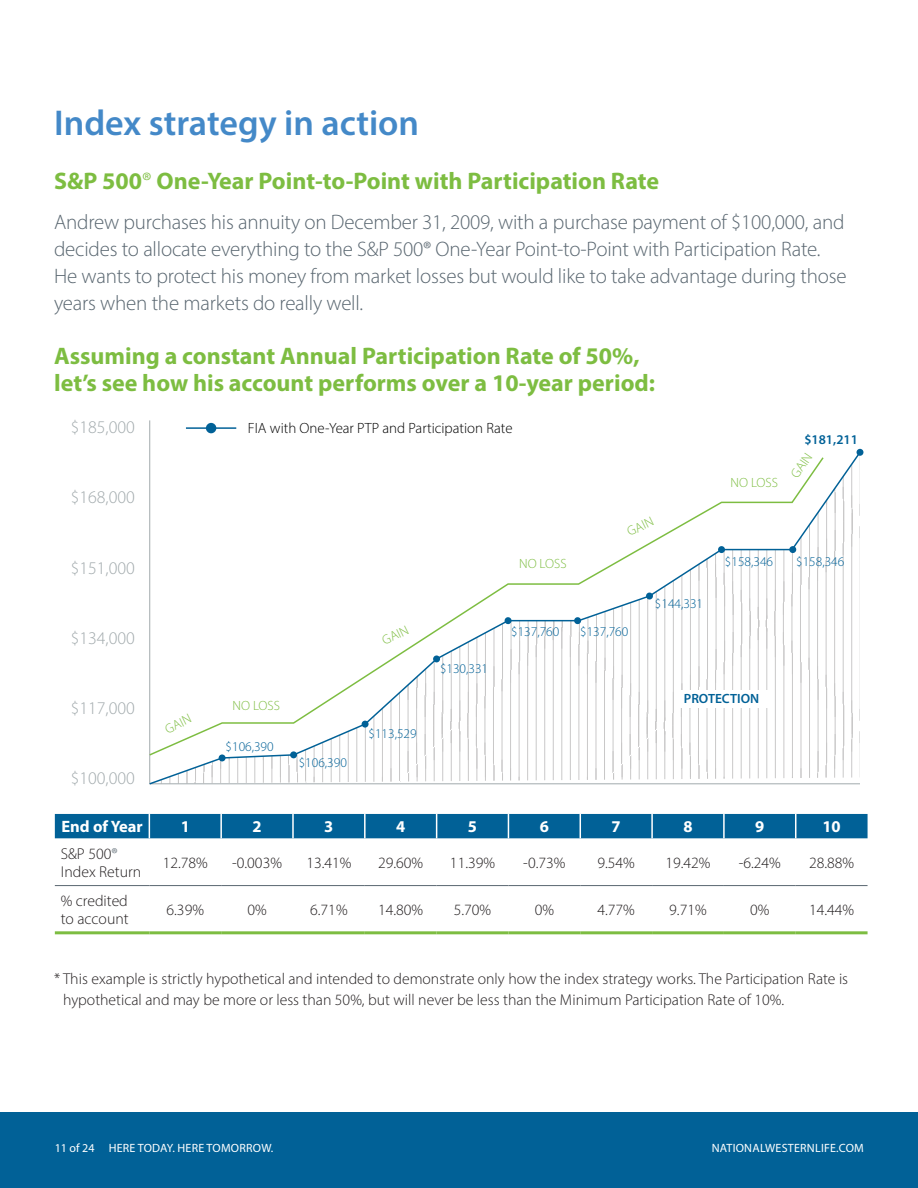
<style>
.page{position:relative;width:918px;height:1188px;background:#fff}
.page>*{position:absolute;margin:0;border:0;box-sizing:border-box;transform-origin:0 0}
.Section_Subhead{font:600 36px "Myriad Pro";color:#4489c8}
.Paragraph_Headline{font:700 24px/27px "Myriad Pro";color:#7dbd41}
.Paragraph_Headline-2{font:300 21px/27px "Myriad Pro";letter-spacing:-.01em;color:#596670}
.t1{font:300 17.85px "Myriad Pro";color:#a2aaad}
.Paragraph_Headline-3{font:700 16.5px "Myriad Pro";color:#fff}
.Body_Text{font:300 15.75px/18px "Myriad Pro";color:#231f20}
.t2{font:300 14.85px "Myriad Pro";color:#000001}
.t3{font:300 13.35px "Myriad Pro";color:#016197}
.t4{font:300 13.35px "Myriad Pro";color:#7dbd41}
.t5{font:600 13.35px "Myriad Pro";color:#016197}
.t6{font:12px "Myriad Pro";letter-spacing:.02em;color:#fff}
.s1{font-weight:300}
.s2{color:#596670}
</style>
<div class="page">
<div style="left:0;top:1112px;width:918px;height:76px;background:#016197"></div>
<svg style="left:149px;top:450px;width:711px;height:335px"></svg>
<svg style="left:149px;top:456px;width:676px;height:301px"></svg>
<div style="left:857px;top:449px;width:6px;height:7px;background:#016197;border-radius:50%"></div>
<div style="left:789px;top:546px;width:7px;height:7px;background:#016197;border-radius:50%"></div>
<div style="left:718px;top:546px;width:7px;height:7px;background:#016197;border-radius:50%"></div>
<svg style="left:646px;top:592px;width:7px;height:8px"></svg>
<svg style="left:574px;top:617px;width:7px;height:8px"></svg>
<svg style="left:504px;top:617px;width:8px;height:8px"></svg>
<div style="left:219px;top:754px;width:7px;height:7px;background:#016197;border-radius:50%"></div>
<div style="left:433px;top:655px;width:7px;height:7px;background:#016197;border-radius:50%"></div>
<div style="left:362px;top:721px;width:7px;height:7px;background:#016197;border-radius:50%"></div>
<div style="left:290px;top:751px;width:7px;height:7px;background:#016197;border-radius:50%"></div>
<div style="left:675px;top:690px;width:93px;height:18px;background:#fff"></div>
<hr style="left:55px;top:885px;width:94px;height:1px;background:#596670">
<hr style="left:149px;top:885px;width:72px;height:1px;background:#596670">
<hr style="left:221px;top:885px;width:72px;height:1px;background:#596670">
<hr style="left:293px;top:885px;width:72px;height:1px;background:#596670">
<hr style="left:365px;top:885px;width:72px;height:1px;background:#596670">
<hr style="left:437px;top:885px;width:71px;height:1px;background:#596670">
<hr style="left:508px;top:885px;width:72px;height:1px;background:#596670">
<hr style="left:580px;top:885px;width:72px;height:1px;background:#596670">
<hr style="left:652px;top:885px;width:72px;height:1px;background:#596670">
<hr style="left:724px;top:885px;width:72px;height:1px;background:#596670">
<hr style="left:796px;top:885px;width:72px;height:1px;background:#596670">
<div style="left:55px;top:814px;width:813px;height:24px;background:#016197"></div>
<hr style="left:55px;top:931px;width:94px;height:3px;background:#7dbd41">
<hr style="left:149px;top:931px;width:72px;height:3px;background:#7dbd41">
<hr style="left:221px;top:931px;width:72px;height:3px;background:#7dbd41">
<hr style="left:293px;top:931px;width:72px;height:3px;background:#7dbd41">
<hr style="left:365px;top:931px;width:72px;height:3px;background:#7dbd41">
<hr style="left:437px;top:931px;width:71px;height:3px;background:#7dbd41">
<hr style="left:508px;top:931px;width:72px;height:3px;background:#7dbd41">
<hr style="left:580px;top:931px;width:72px;height:3px;background:#7dbd41">
<hr style="left:652px;top:931px;width:72px;height:3px;background:#7dbd41">
<hr style="left:724px;top:931px;width:72px;height:3px;background:#7dbd41">
<hr style="left:796px;top:931px;width:72px;height:3px;background:#7dbd41">
<p class="Section_Subhead" style="left:54px;top:100px;width:367px">Index strategy in action</p>
<p class="Paragraph_Headline" style="left:54px;top:167px;width:607px">S&amp;P 500<span class="s1">®</span> One-Year Point-to-Point with Participation Rate</p>
<p class="Paragraph_Headline-2" style="left:54px;top:209px;width:794px">Andrew purchases his annuity on December 31, 2009, with a purchase payment of $100,000, and decides to allocate everything to the S&amp;P 500® One-Year Point-to-Point with Participation Rate.<br>He wants to protect his money from market losses but would like to take advantage during those years when the markets do really well.</p>
<p class="Paragraph_Headline" style="left:54px;top:342px;width:603px">Assuming a constant Annual Participation Rate of 50%, let’s see how his account performs over a 10-year period:</p>
<p class="t1" style="left:71px;top:417px;width:66px">$185,000</p>
<p class="t2" style="left:248px;top:419px;width:266px">FIA with One-Year PTP and Participation Rate</p>
<p class="t1" style="left:71px;top:487px;width:66px">$168,000</p>
<p class="t1" style="left:71px;top:557px;width:66px">$151,000</p>
<p class="t1" style="left:71px;top:627px;width:66px">$134,000</p>
<p class="t4" style="left:379px;top:634px;width:29px;rotate:-26deg">GAIN</p>
<p class="t3" style="left:440px;top:661px;width:50px">$130,331</p>
<p class="t4" style="left:519px;top:556px;width:49px">NO LOSS</p>
<p class="t4" style="left:624px;top:525px;width:29px;rotate:-26deg">GAIN</p>
<p class="t3" style="left:655px;top:596px;width:50px">$144,331</p>
<p class="t3" style="left:511px;top:624px;width:50px">$137,760</p>
<p class="t3" style="left:580px;top:624px;width:50px">$137,760</p>
<p class="t4" style="left:731px;top:475px;width:49px">NO LOSS</p>
<p class="t5" style="left:804px;top:431px;width:55px">$181,211</p>
<p class="t4" style="left:787px;top:472px;width:29px;rotate:-56deg">GAIN</p>
<p class="t3" style="left:725px;top:554px;width:50px">$158,346</p>
<p class="t3" style="left:796px;top:554px;width:50px">$158,346</p>
<p class="t1" style="left:71px;top:697px;width:66px">$117,000</p>
<p class="t1" style="left:71px;top:767px;width:66px">$100,000</p>
<p class="t4" style="left:162px;top:722px;width:29px;rotate:-26deg">GAIN</p>
<p class="t4" style="left:233px;top:697px;width:49px">NO LOSS</p>
<p class="t3" style="left:226px;top:739px;width:50px">$106,390</p>
<p class="t3" style="left:299px;top:755px;width:50px">$106,390</p>
<p class="t3" style="left:369px;top:726px;width:50px">$113,529</p>
<p class="t5" style="left:684px;top:690px;width:77px">PROTECTION</p>
<p class="Paragraph_Headline-3" style="left:61px;top:816px;width:83px">End of Year</p>
<p class="Paragraph_Headline-3" style="left:181px;top:816px;width:11px">1</p>
<p class="Paragraph_Headline-3" style="left:253px;top:816px;width:11px">2</p>
<p class="Paragraph_Headline-3" style="left:324px;top:816px;width:11px">3</p>
<p class="Paragraph_Headline-3" style="left:396px;top:816px;width:11px">4</p>
<p class="Paragraph_Headline-3" style="left:468px;top:816px;width:11px">5</p>
<p class="Paragraph_Headline-3" style="left:540px;top:816px;width:11px">6</p>
<p class="Paragraph_Headline-3" style="left:612px;top:816px;width:11px">7</p>
<p class="Paragraph_Headline-3" style="left:683px;top:816px;width:11px">8</p>
<p class="Paragraph_Headline-3" style="left:755px;top:816px;width:11px">9</p>
<p class="Paragraph_Headline-3" style="left:822px;top:816px;width:20px">10</p>
<p class="Body_Text" style="left:61px;top:844px;width:82px">S&amp;P 500<span class="s2">®<br></span>Index Return</p>
<p class="Body_Text" style="left:163px;top:853px;width:47px">12.78%</p>
<p class="Body_Text" style="left:232px;top:853px;width:51px">-0.003%</p>
<p class="Body_Text" style="left:306px;top:853px;width:47px">13.41%</p>
<p class="Body_Text" style="left:378px;top:853px;width:47px">29.60%</p>
<p class="Body_Text" style="left:450px;top:853px;width:47px">11.39%</p>
<p class="Body_Text" style="left:523px;top:853px;width:44px">-0.73%</p>
<p class="Body_Text" style="left:597px;top:853px;width:39px">9.54%</p>
<p class="Body_Text" style="left:665px;top:853px;width:47px">19.42%</p>
<p class="Body_Text" style="left:739px;top:853px;width:44px">-6.24%</p>
<p class="Body_Text" style="left:809px;top:853px;width:47px">28.88%</p>
<p class="Body_Text" style="left:61px;top:892px;width:69px">% credited to account</p>
<p class="Body_Text" style="left:167px;top:901px;width:39px">6.39%</p>
<p class="Body_Text" style="left:247px;top:901px;width:21px">0%</p>
<p class="Body_Text" style="left:310px;top:901px;width:39px">6.71%</p>
<p class="Body_Text" style="left:378px;top:901px;width:47px">14.80%</p>
<p class="Body_Text" style="left:454px;top:901px;width:39px">5.70%</p>
<p class="Body_Text" style="left:535px;top:901px;width:21px">0%</p>
<p class="Body_Text" style="left:597px;top:901px;width:39px">4.77%</p>
<p class="Body_Text" style="left:669px;top:901px;width:39px">9.71%</p>
<p class="Body_Text" style="left:750px;top:901px;width:21px">0%</p>
<p class="Body_Text" style="left:809px;top:901px;width:47px">14.44%</p>
<p class="Body_Text" style="left:63px;top:968px;width:787px;line-height:21px;text-indent:-9px">* This example is strictly hypothetical and intended to demonstrate only how the index strategy works. The Participation Rate is hypothetical and may be more or less than 50%, but will never be less than the Minimum Participation Rate of 10%.</p>
<p class="t6" style="left:55px;top:1141px;width:220px">11 of 24 HERE TODAY. HERE TOMORROW.</p>
<p class="t6" style="left:712px;top:1141px;width:154px">NATIONALWESTERNLIFE.COM</p>
</div>
